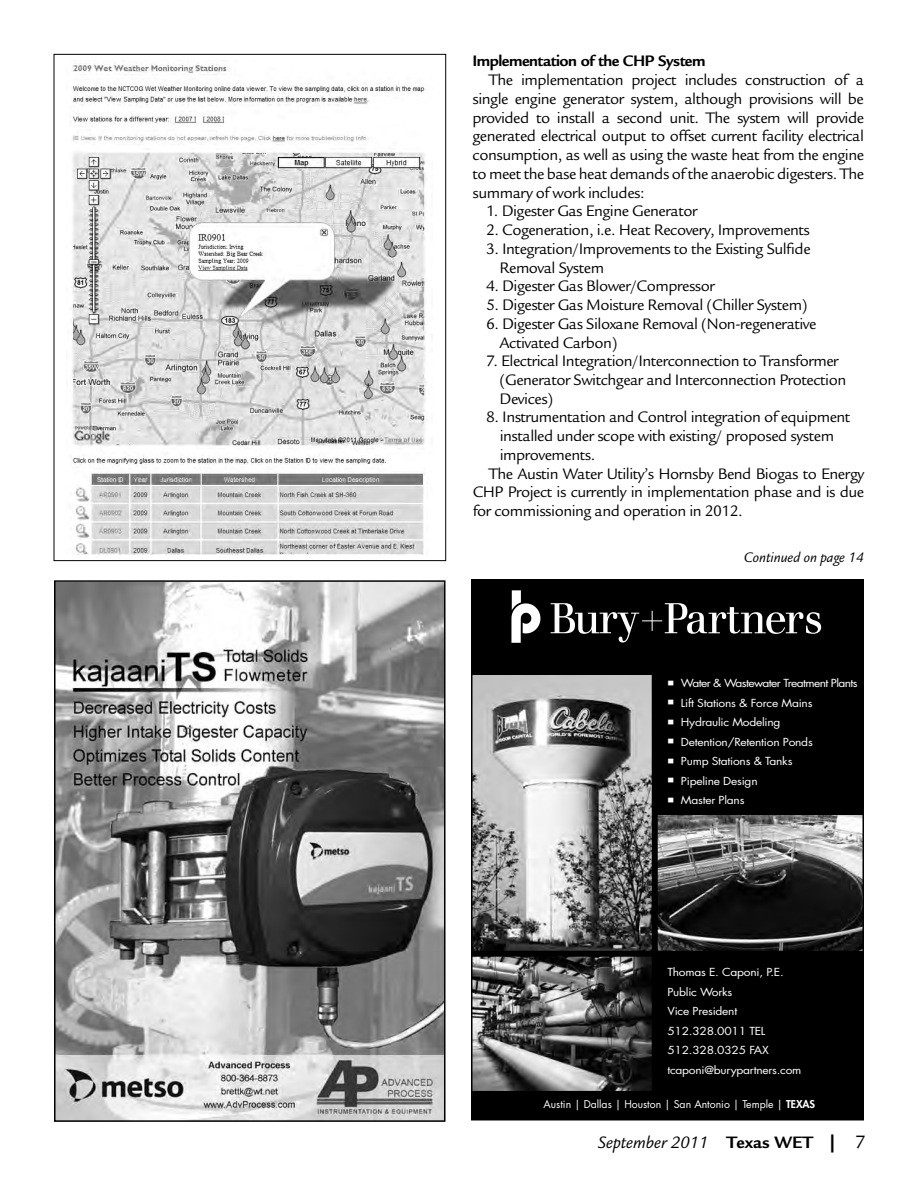
<style>
.page{position:relative;width:918px;height:1188px;background:#fff}
.page>*{position:absolute;margin:0;border:0;box-sizing:border-box;transform-origin:0 0}
.t1{font:italic 18px "Legacy Sans ITC Std";color:#000}
.t2{font:16.5px/18.8px "Legacy Sans";letter-spacing:-.03em;color:#000}
.t3{font:700 16.5px "Legacy Sans";letter-spacing:-.03em;color:#000}
.t4{font:italic 15px "Legacy Sans ITC Std";color:#000}
.t5{font:10.8px/19.5px "Futura Std";letter-spacing:-.02em;color:#fff;scale:1.11 1}
.t6{font:10.8px "Futura Std";letter-spacing:-.05em;color:#fff;scale:1.11 1}
.t7{font:10.5px "Futura Std";color:#fff}
.s1{font-weight:800}
.s2{font-family:"Legacy Sans";font-weight:700;font-style:normal}
.s3{font-family:"Legacy Sans";font-style:normal;font-size:19.5px}
</style>
<div class="page">
<img style="left:57px;top:583px;width:386px;height:536px">
<div style="left:54px;top:580px;width:392px;height:542px;border:2px solid #000"></div>
<div style="left:472px;top:580px;width:391px;height:539px;background:#000"></div>
<svg style="left:511px;top:590px;width:29px;height:53px"></svg>
<svg style="left:551px;top:603px;width:270px;height:39px"></svg>
<img style="left:474px;top:676px;width:178px;height:274px">
<img style="left:658px;top:816px;width:203px;height:135px">
<img style="left:474px;top:957px;width:178px;height:134px">
<div style="left:471px;top:579px;width:393px;height:541px;border:2px solid #000"></div>
<img style="left:70px;top:63px;width:363px;height:491px">
<p class="t3" style="left:472px;top:52px;width:235px">Implementation of the CHP System</p>
<p class="t2" style="left:472px;top:71px;width:393px;text-align:justify;text-indent:16px">The implementation project includes construction of a single engine generator system, although provisions will be provided to install a second unit. The system will provide generated electrical output to offset current facility electrical consumption, as well as using the waste heat from the engine to meet the base heat demands ofthe anaerobic digesters. The summary of work includes:</p>
<p class="t2" style="left:486px;top:202px;width:213px">1. Digester Gas Engine Generator</p>
<p class="t2" style="left:486px;top:221px;width:325px">2. Cogeneration, i.e. Heat Recovery, Improvements</p>
<p class="t2" style="left:500px;top:239px;width:313px;text-indent:-13px">3. Integration/Improvements to the Existing Sulfide<br>Removal System</p>
<p class="t2" style="left:486px;top:277px;width:230px">4. Digester Gas Blower/Compressor</p>
<p class="t2" style="left:486px;top:296px;width:323px">5. Digester Gas Moisture Removal (Chiller System)</p>
<p class="t2" style="left:500px;top:314px;width:318px;text-indent:-14px">6. Digester Gas Siloxane Removal (Non-regenerative<br>Activated Carbon)</p>
<p class="t2" style="left:500px;top:352px;width:348px;text-indent:-13px">7. Electrical Integration/Interconnection to Transformer (Generator Switchgear and Interconnection Protection<br>Devices)</p>
<p class="t2" style="left:486px;top:408px;width:366px">8. Instrumentation and Control integration of equipment</p>
<p class="t2" style="left:500px;top:427px;width:336px">installed under scope with existing/ proposed system</p>
<p class="t2" style="left:500px;top:446px;width:97px">improvements.</p>
<p class="t2" style="left:489px;top:464px;width:377px">The Austin Water Utility’s Hornsby Bend Biogas to Energy</p>
<p class="t2" style="left:473px;top:483px;width:393px">CHP Project is currently in implementation phase and is due</p>
<p class="t2" style="left:473px;top:502px;width:272px">for commissioning and operation in 2012.</p>
<p class="t4" style="left:744px;top:549px;width:122px">Continued on page 14</p>
<p class="t6" style="left:668px;top:676px;width:173px">■ Water &amp; Wastewater Treatment Plants</p>
<p class="t5" style="left:668px;top:693px;width:132px">■ Lift Stations &amp; Force Mains</p>
<p class="t5" style="left:668px;top:713px;width:103px">■ Hydraulic Modeling</p>
<p class="t5" style="left:668px;top:732px;width:132px">■ Detention/Retention Ponds</p>
<p class="t5" style="left:668px;top:752px;width:114px">■ Pump Stations &amp; Tanks</p>
<p class="t5" style="left:668px;top:771px;width:83px">■ Pipeline Design</p>
<p class="t5" style="left:668px;top:791px;width:71px">■ Master Plans</p>
<p class="t5" style="left:668px;top:962px;width:122px">Thomas E. Caponi, P.E.<br>Public Works<br>Vice President<br>512.328.0011 TEL<br>512.328.0325 FAX tcaponi@burypartners.com</p>
<p class="t7" style="left:544px;top:1097px;width:273px">Austin | Dallas | Houston | San Antonio | Temple | <span class="s1">TEXAS</span></p>
<p class="t1" style="left:598px;top:1133px;width:269px">September 2011 <span class="s2">Texas WET |</span> <span class="s3">7</span></p>
</div>
